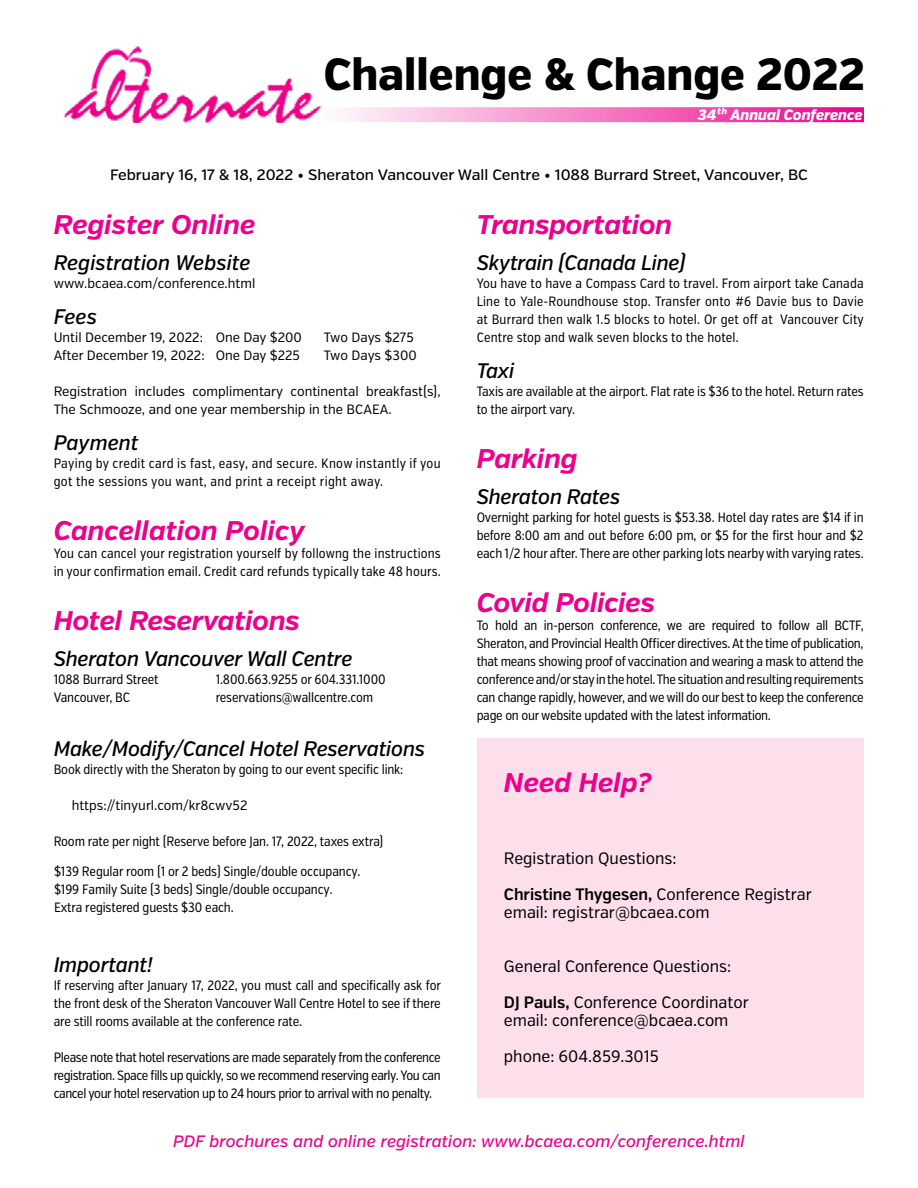
<style>
.page{position:relative;width:918px;height:1188px;background:#fff}
.page>*{position:absolute;margin:0;border:0;box-sizing:border-box;transform-origin:0 0}
.t1{font:800 45px "Verb Cond";color:#000}
.t2{font:italic 700 27px "Verb";letter-spacing:-.01em;color:#ec008c}
.t3{font:italic 500 21px "Verb Cond";letter-spacing:-.01em;color:#000}
.t4{font:16.5px/36px "Verb Cond";color:#000}
.t5{font:italic 500 16.5px "Verb";color:#ec008c}
.t6{font:500 15px "Verb";color:#000}
.t7{font:italic 800 15px "Verb Cond";color:#fff}
.t8{font:13.5px/18px "Verb Ex Cond";letter-spacing:-.01em;color:#000;text-align:justify}
.t9{font:13.5px/18px "Verb Cond";color:#000}
.t10{font:13.5px/18px "Verb Ex Cond";letter-spacing:.01em;color:#000}
.t11{font:13.5px/18px "Verb Ex Cond";letter-spacing:.025em;color:#000}
.s1{font-weight:600}
</style>
<div class="page">
<svg style="left:340px;top:107px;width:524px;height:15px;background:#f47cc3"></svg>
<img style="left:63px;top:46px;width:259px;height:76px">
<div style="left:481px;top:742px;width:379px;height:352px;background:#fcdfeb"></div>
<div style="left:477px;top:738px;width:387px;height:360px;border:9px solid #fcdfeb"></div>
<h1 class="t1" style="left:324px;top:47px;width:543px">Challenge &amp; Change 2022</h1>
<p class="t7" style="left:698px;top:106px;width:166px">34th Annual Conference</p>
<p class="t6" style="left:110px;top:166px;width:699px">February 16, 17 &amp; 18, 2022 • Sheraton Vancouver Wall Centre • 1088 Burrard Street, Vancouver, BC</p>
<h2 class="t2" style="left:54px;top:208px;width:203px">Register Online</h2>
<h3 class="t3" style="left:54px;top:250px;width:198px">Registration Website</h3>
<p class="t9" style="left:54px;top:275px;width:203px">www.bcaea.com/conference.html</p>
<h3 class="t3" style="left:54px;top:304px;width:45px">Fees</h3>
<p class="t9" style="left:54px;top:329px;width:250px">Until December 19, 2022: One Day $200</p>
<p class="t9" style="left:324px;top:329px;width:92px">Two Days $275</p>
<p class="t9" style="left:54px;top:347px;width:248px">After December 19, 2022: One Day $225</p>
<p class="t9" style="left:324px;top:347px;width:95px">Two Days $300</p>
<p class="t9" style="left:54px;top:383px;width:389px">Registration includes complimentary continental breakfast(s),<br>The Schmooze, and one year membership in the BCAEA.</p>
<h3 class="t3" style="left:54px;top:430px;width:86px">Payment</h3>
<p class="t11" style="left:54px;top:455px;width:389px">Paying by credit card is fast, easy, and secure. Know instantly if you got the sessions you want, and print a receipt right away.</p>
<h2 class="t2" style="left:54px;top:514px;width:253px">Cancellation Policy</h2>
<p class="t10" style="left:54px;top:545px;width:389px">You can cancel your registration yourself by followng the instructions in your confirmation email. Credit card refunds typically take 48 hours.</p>
<h2 class="t2" style="left:54px;top:604px;width:248px">Hotel Reservations</h2>
<h3 class="t3" style="left:54px;top:646px;width:300px">Sheraton Vancouver Wall Centre</h3>
<p class="t8" style="left:54px;top:671px;width:106px">1088 Burrard Street</p>
<p class="t8" style="left:216px;top:671px;width:171px">1.800.663.9255 or 604.331.1000</p>
<p class="t8" style="left:54px;top:689px;width:78px">Vancouver, BC</p>
<p class="t8" style="left:216px;top:689px;width:159px">reservations@wallcentre.com</p>
<h3 class="t3" style="left:54px;top:736px;width:373px">Make/Modify/Cancel Hotel Reservations</h3>
<p class="t8" style="left:54px;top:761px;width:351px">Book directly with the Sheraton by going to our event specific link:</p>
<p class="t9" style="left:72px;top:797px;width:177px">https://tinyurl.com/kr8cwv52</p>
<p class="t8" style="left:54px;top:827px;width:331px;line-height:29.5px">Room rate per night (Reserve before Jan. 17, 2022, taxes extra) $139 Regular room (1 or 2 beds) Single/double occupancy.</p>
<p class="t8" style="left:54px;top:880px;width:280px">$199 Family Suite (3 beds) Single/double occupancy.<br>Extra registered guests $30 each.</p>
<h3 class="t3" style="left:54px;top:952px;width:101px">Important!</h3>
<p class="t8" style="left:54px;top:977px;width:389px">If reserving after January 17, 2022, you must call and specifically ask for the front desk of the Sheraton Vancouver Wall Centre Hotel to see if there are still rooms available at the conference rate.</p>
<p class="t8" style="left:54px;top:1049px;width:388px">Please note that hotel reservations are made separately from the conference registration. Space fills up quickly, so we recommend reserving early. You can cancel your hotel reservation up to 24 hours prior to arrival with no penalty.</p>
<h2 class="t2" style="left:477px;top:208px;width:197px">Transportation</h2>
<h3 class="t3" style="left:477px;top:250px;width:210px">Skytrain (Canada Line)</h3>
<p class="t8" style="left:477px;top:275px;width:389px">You have to have a Compass Card to travel. From airport take Canada Line to Yale-Roundhouse stop. Transfer onto #6 Davie bus to Davie at Burrard then walk 1.5 blocks to hotel. Or get off at Vancouver City Centre stop and walk seven blocks to the hotel.</p>
<h3 class="t3" style="left:477px;top:358px;width:39px">Taxi</h3>
<p class="t8" style="left:477px;top:383px;width:388px">Taxis are available at the airport. Flat rate is $36 to the hotel. Return rates to the airport vary.</p>
<h2 class="t2" style="left:477px;top:442px;width:102px">Parking</h2>
<h3 class="t3" style="left:477px;top:484px;width:145px">Sheraton Rates</h3>
<p class="t8" style="left:477px;top:509px;width:389px">Overnight parking for hotel guests is $53.38. Hotel day rates are $14 if in before 8:00 am and out before 6:00 pm, or $5 for the first hour and $2 each 1/2 hour after. There are other parking lots nearby with varying rates.</p>
<h2 class="t2" style="left:477px;top:586px;width:180px">Covid Policies</h2>
<p class="t8" style="left:477px;top:617px;width:389px">To hold an in-person conference, we are required to follow all BCTF, Sheraton, and Provincial Health Officer directives. At the time of publication, that means showing proof of vaccination and wearing a mask to attend the conference and/or stay in the hotel. The situation and resulting requirements can change rapidly, however, and we will do our best to keep the conference page on our website updated with the latest information.</p>
<h2 class="t2" style="left:504px;top:766px;width:149px">Need Help?</h2>
<p class="t4" style="left:504px;top:841px;width:309px">Registration Questions:<br><span class="s1">Christine Thygesen,</span> Conference Registrar</p>
<p class="t4" style="left:504px;top:895px;width:207px">email: registrar@bcaea.com</p>
<p class="t4" style="left:504px;top:949px;width:246px">General Conference Questions:<br><span class="s1">DJ Pauls,</span> Conference Coordinator</p>
<p class="t4" style="left:504px;top:1003px;width:226px">email: conference@bcaea.com phone: 604.859.3015</p>
<p class="t5" style="left:173px;top:1132px;width:573px">PDF brochures and online registration: www.bcaea.com/conference.html</p>
</div>
